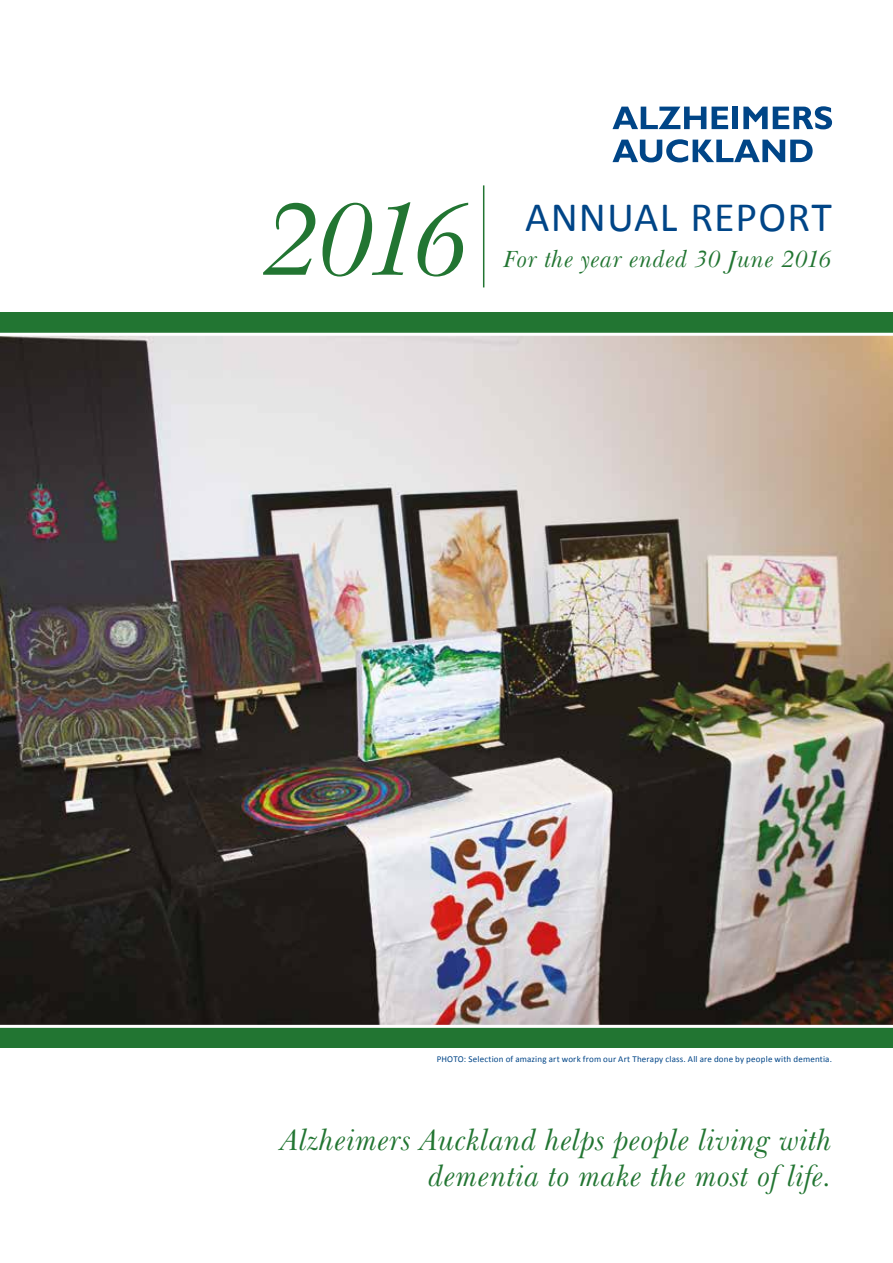
<style>
.page{position:relative;width:893px;height:1263px;background:#fff}
.page>*{position:absolute;margin:0;border:0;box-sizing:border-box;transform-origin:0 0}
.t1{font:italic 105px "New Baskerville IT Cby BT";color:#227532}
.t2{font:42px "Calibri";letter-spacing:.025em;color:#004587}
.t3{font:italic 30px/36px "New Baskerville IT Cby BT";letter-spacing:.01em;color:#227532;text-align:right}
.t4{font:italic 24px "New Baskerville IT Cby BT";letter-spacing:.02em;color:#227532}
.t5{font:9px "Calibri";letter-spacing:.02em;color:#004587}
</style>
<div class="page">
<img style="left:0;top:336px;width:893px;height:689px">
<div style="left:0;top:312px;width:893px;height:21px;background:#227532"></div>
<div style="left:0;top:1027px;width:893px;height:21px;background:#227532"></div>
<hr style="left:0;top:1025px;width:893px;height:3px;background:#fff">
<hr style="left:483px;top:185px;width:1px;height:102px;background:#227532">
<svg style="left:612px;top:107px;width:94px;height:22px"></svg>
<svg style="left:712px;top:107px;width:16px;height:22px"></svg>
<div style="left:733px;top:107px;width:5px;height:22px;background:#004587"></div>
<svg style="left:743px;top:106px;width:89px;height:23px"></svg>
<svg style="left:612px;top:139px;width:201px;height:23px"></svg>
<h1 class="t1" style="left:264px;top:175px;width:208px">2016</h1>
<h2 class="t2" style="left:525px;top:191px;width:309px">ANNUAL REPORT</h2>
<h3 class="t4" style="left:503px;top:245px;width:330px">For the year ended 30 June 2016</h3>
<p class="t5" style="left:437px;top:1053px;width:397px">PHOTO: Selection of amazing art work from our Art Therapy class. All are done by people with dementia.</p>
<h3 class="t3" style="left:281px;top:1122px;width:552px">Alzheimers Auckland helps people living with dementia to make the most of life.</h3>
</div>
